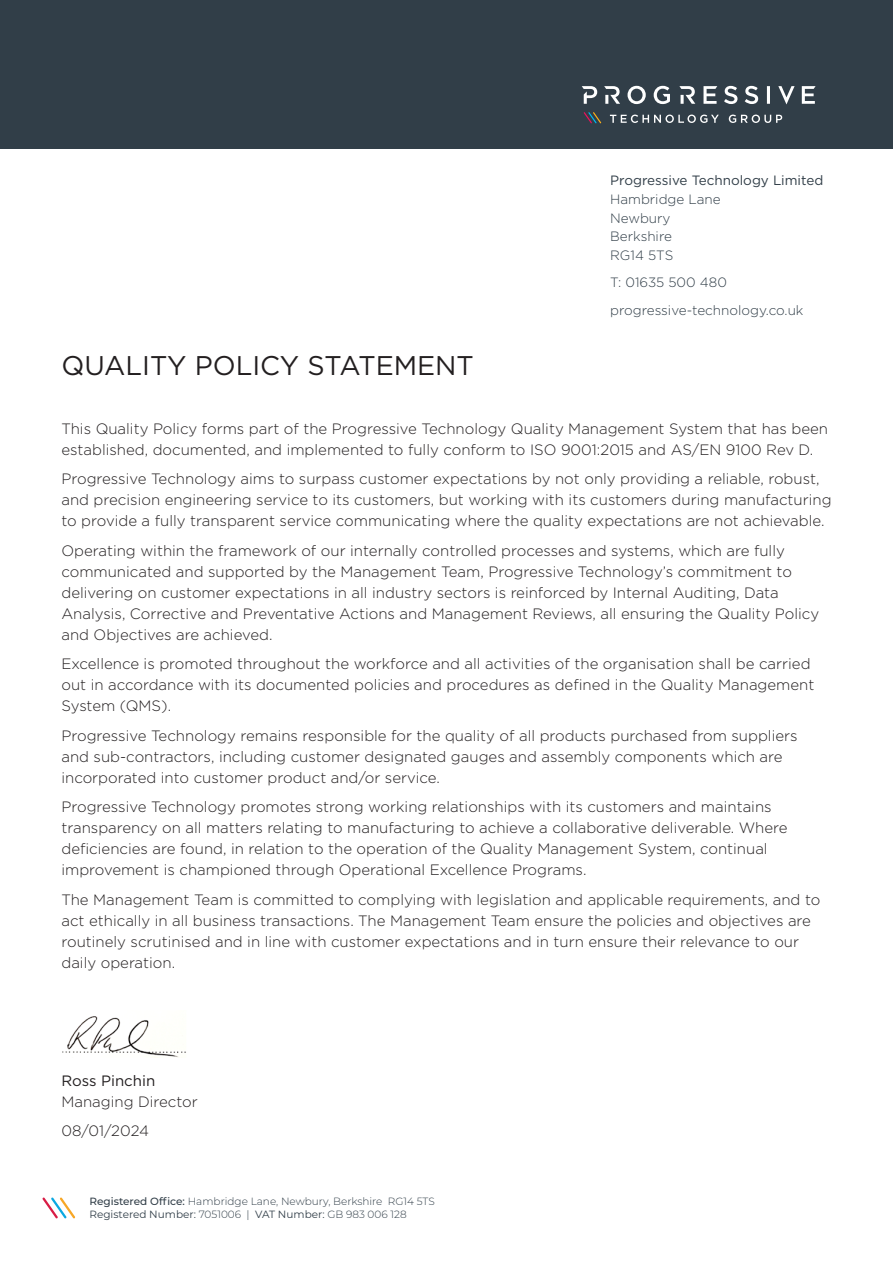
<style>
.page{position:relative;width:893px;height:1263px;background:#fff}
.page>*{position:absolute;margin:0;border:0;box-sizing:border-box;transform-origin:0 0}
.t1{font:27px "Gotham";color:#231f20}
.t2{font:300 15px/21px "Gotham";color:#231f20}
.t3{font:300 13.5px/18.8px "Gotham";color:#313e48}
.t4{font:300 10.5px/13.5px "Montserrat";color:#313e48}
.s1{font-weight:400}
.s2{font-weight:500}
</style>
<div class="page">
<div style="left:0;top:0;width:893px;height:149px;background:#313e48"></div>
<svg style="left:42px;top:1197px;width:33px;height:21px"></svg>
<svg style="left:582px;top:86px;width:234px;height:37px"></svg>
<img style="left:62px;top:1016px;width:124px;height:41px">
<p class="t1" style="left:61px;top:348px;width:414px">QUALITY POLICY STATEMENT</p>
<p class="t3" style="left:610px;top:171px;width:215px"><span class="s1">Progressive Technology Limited<br></span>Hambridge Lane<br>Newbury<br>Berkshire<br>RG14 5TS</p>
<p class="t3" style="left:610px;top:273px;width:118px">T: 01635 500 480</p>
<p class="t3" style="left:610px;top:300px;width:195px">progressive-technology.co.uk</p>
<p class="t2" style="left:61px;top:417px;width:768px">This Quality Policy forms part of the Progressive Technology Quality Management System that has been established, documented, and implemented to fully conform to ISO 9001:2015 and AS/EN 9100 Rev D.</p>
<p class="t2" style="left:61px;top:468px;width:772px">Progressive Technology aims to surpass customer expectations by not only providing a reliable, robust, and precision engineering service to its customers, but working with its customers during manufacturing to provide a fully transparent service communicating where the quality expectations are not achievable.</p>
<p class="t2" style="left:61px;top:539px;width:759px">Operating within the framework of our internally controlled processes and systems, which are fully communicated and supported by the Management Team, Progressive Technology’s commitment to delivering on customer expectations in all industry sectors is reinforced by Internal Auditing, Data Analysis, Corrective and Preventative Actions and Management Reviews, all ensuring the Quality Policy and Objectives are achieved.</p>
<p class="t2" style="left:61px;top:653px;width:754px">Excellence is promoted throughout the workforce and all activities of the organisation shall be carried out in accordance with its documented policies and procedures as defined in the Quality Management<br>System (QMS).</p>
<p class="t2" style="left:61px;top:724px;width:738px">Progressive Technology remains responsible for the quality of all products purchased from suppliers and sub-contractors, including customer designated gauges and assembly components which are incorporated into customer product and/or service.</p>
<p class="t2" style="left:61px;top:796px;width:728px">Progressive Technology promotes strong working relationships with its customers and maintains transparency on all matters relating to manufacturing to achieve a collaborative deliverable. Where deficiencies are found, in relation to the operation of the Quality Management System, continual improvement is championed through Operational Excellence Programs.</p>
<p class="t2" style="left:61px;top:888px;width:760px">The Management Team is committed to complying with legislation and applicable requirements, and to act ethically in all business transactions. The Management Team ensure the policies and objectives are routinely scrutinised and in line with customer expectations and in turn ensure their relevance to our daily operation.</p>
<p class="t2" style="left:61px;top:1069px;width:138px"><span class="s1">Ross Pinchin<br></span>Managing Director</p>
<p class="t2" style="left:61px;top:1120px;width:89px">08/01/2024</p>
<p class="t4" style="left:90px;top:1194px;width:347px"><span class="s2">Registered Office:</span> Hambridge Lane, Newbury, Berkshire RG14 5TS<br><span class="s1">Registered Number:</span> 7051006 | <span class="s1">VAT Number:</span> GB 983 006 128</p>
</div>
